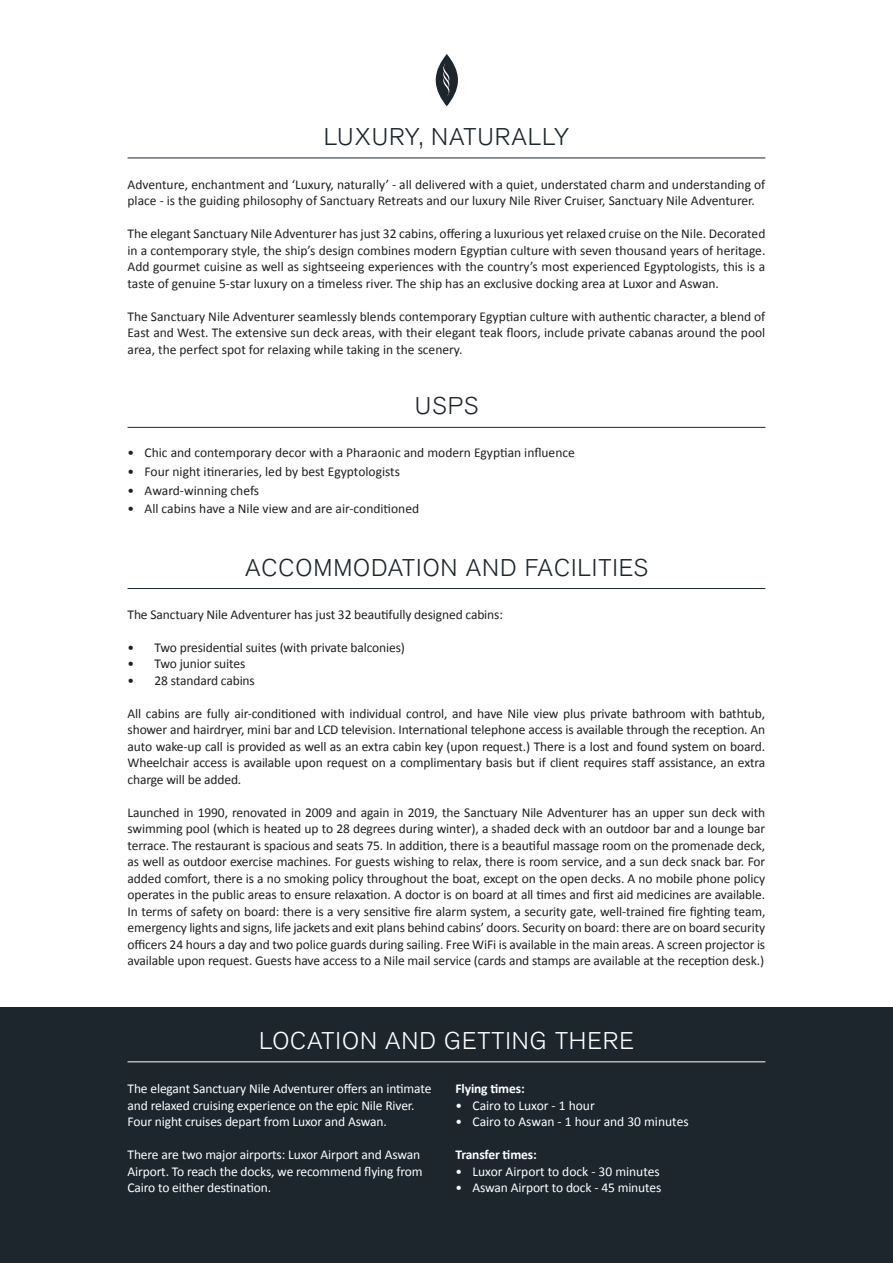
<style>
.page{position:relative;width:893px;height:1263px;background:#fff}
.page>*{position:absolute;margin:0;border:0;box-sizing:border-box;transform-origin:0 0}
.SR_Main_Title{font:300 24px "Akzidenz Grotesk BQ";letter-spacing:.04em;color:#1d252d}
.SR_Main_Title-2{font:300 24px "Akzidenz Grotesk BQ";letter-spacing:.04em;color:#fff}
.Body_text{font:13.5px/16.5px "Calibri";color:#231f20;text-align:justify}
.Body_text-2{font:13.5px/16.5px "Calibri";letter-spacing:-.01em;color:#fff}
.Body_text-3{font:700 13.5px "Calibri";letter-spacing:-.01em;color:#fff}
</style>
<div class="page">
<hr style="left:128px;top:158px;width:637px;height:1px;background:#1d252d">
<svg style="left:436px;top:54px;width:22px;height:52px"></svg>
<hr style="left:128px;top:427px;width:637px;height:1px;background:#1d252d">
<hr style="left:128px;top:588px;width:637px;height:1px;background:#1d252d">
<div style="left:0;top:1007px;width:893px;height:256px;background:#1d252d"></div>
<hr style="left:128px;top:1061px;width:637px;height:1px;background:#fff">
<p class="SR_Main_Title" style="left:324px;top:123px;width:247px">LUXURY, NATURALLY</p>
<p class="Body_text" style="left:128px;top:176px;width:639px">Adventure, enchantment and ‘Luxury, naturally’ - all delivered with a quiet, understated charm and understanding of place - is the guiding philosophy of Sanctuary Retreats and our luxury Nile River Cruiser, Sanctuary Nile Adventurer.</p>
<p class="Body_text" style="left:128px;top:226px;width:639px">The elegant Sanctuary Nile Adventurer has just 32 cabins, offering a luxurious yet relaxed cruise on the Nile. Decorated in a contemporary style, the ship’s design combines modern Egyptian culture with seven thousand years of heritage.<br>Add gourmet cuisine as well as sightseeing experiences with the country’s most experienced Egyptologists, this is a taste of genuine 5-star luxury on a timeless river. The ship has an exclusive docking area at Luxor and Aswan.</p>
<p class="Body_text" style="left:128px;top:308px;width:639px">The Sanctuary Nile Adventurer seamlessly blends contemporary Egyptian culture with authentic character, a blend of East and West. The extensive sun deck areas, with their elegant teak floors, include private cabanas around the pool area, the perfect spot for relaxing while taking in the scenery.</p>
<p class="SR_Main_Title" style="left:415px;top:393px;width:65px">USPS</p>
<p class="Body_text" style="left:128px;top:445px;width:449px">• Chic and contemporary decor with a Pharaonic and modern Egyptian influence</p>
<p class="Body_text" style="left:128px;top:463px;width:274px">• Four night itineraries, led by best Egyptologists</p>
<p class="Body_text" style="left:128px;top:482px;width:133px">• Award-winning chefs</p>
<p class="Body_text" style="left:128px;top:501px;width:293px">• All cabins have a Nile view and are air-conditioned</p>
<p class="SR_Main_Title" style="left:245px;top:554px;width:404px">ACCOMMODATION AND FACILITIES</p>
<p class="Body_text" style="left:128px;top:606px;width:377px">The Sanctuary Nile Adventurer has just 32 beautifully designed cabins:</p>
<p class="Body_text" style="left:128px;top:639px;width:279px">• Two presidential suites (with private balconies)</p>
<p class="Body_text" style="left:128px;top:655px;width:119px">• Two junior suites</p>
<p class="Body_text" style="left:128px;top:672px;width:129px">• 28 standard cabins</p>
<p class="Body_text" style="left:128px;top:705px;width:639px">All cabins are fully air-conditioned with individual control, and have Nile view plus private bathroom with bathtub, shower and hairdryer, mini bar and LCD television. International telephone access is available through the reception. An auto wake-up call is provided as well as an extra cabin key (upon request.) There is a lost and found system on board.<br>Wheelchair access is available upon request on a complimentary basis but if client requires staff assistance, an extra charge will be added.</p>
<p class="Body_text" style="left:128px;top:804px;width:639px">Launched in 1990, renovated in 2009 and again in 2019, the Sanctuary Nile Adventurer has an upper sun deck with swimming pool (which is heated up to 28 degrees during winter), a shaded deck with an outdoor bar and a lounge bar terrace. The restaurant is spacious and seats 75. In addition, there is a beautiful massage room on the promenade deck, as well as outdoor exercise machines. For guests wishing to relax, there is room service, and a sun deck snack bar. For added comfort, there is a no smoking policy throughout the boat, except on the open decks. A no mobile phone policy operates in the public areas to ensure relaxation. A doctor is on board at all times and first aid medicines are available.<br>In terms of safety on board: there is a very sensitive fire alarm system, a security gate, well-trained fire fighting team, emergency lights and signs, life jackets and exit plans behind cabins’ doors. Security on board: there are on board security officers 24 hours a day and two police guards during sailing. Free WiFi is available in the main areas. A screen projector is available upon request. Guests have access to a Nile mail service (cards and stamps are available at the reception desk.)</p>
<p class="SR_Main_Title-2" style="left:259px;top:1027px;width:376px">LOCATION AND GETTING THERE</p>
<p class="Body_text-2" style="left:128px;top:1080px;width:305px">The elegant Sanctuary Nile Adventurer offers an intimate and relaxed cruising experience on the epic Nile River.<br>Four night cruises depart from Luxor and Aswan.</p>
<p class="Body_text-2" style="left:128px;top:1146px;width:296px">There are two major airports: Luxor Airport and Aswan<br>Airport. To reach the docks, we recommend flying from<br>Cairo to either destination.</p>
<p class="Body_text-3" style="left:455px;top:1080px;width:71px">Flying times:</p>
<p class="Body_text-2" style="left:455px;top:1097px;width:141px">• Cairo to Luxor - 1 hour</p>
<p class="Body_text-2" style="left:455px;top:1113px;width:235px">• Cairo to Aswan - 1 hour and 30 minutes</p>
<p class="Body_text-3" style="left:455px;top:1146px;width:83px">Transfer times:</p>
<p class="Body_text-2" style="left:455px;top:1163px;width:206px">• Luxor Airport to dock - 30 minutes</p>
<p class="Body_text-2" style="left:455px;top:1179px;width:207px">• Aswan Airport to dock - 45 minutes</p>
</div>
